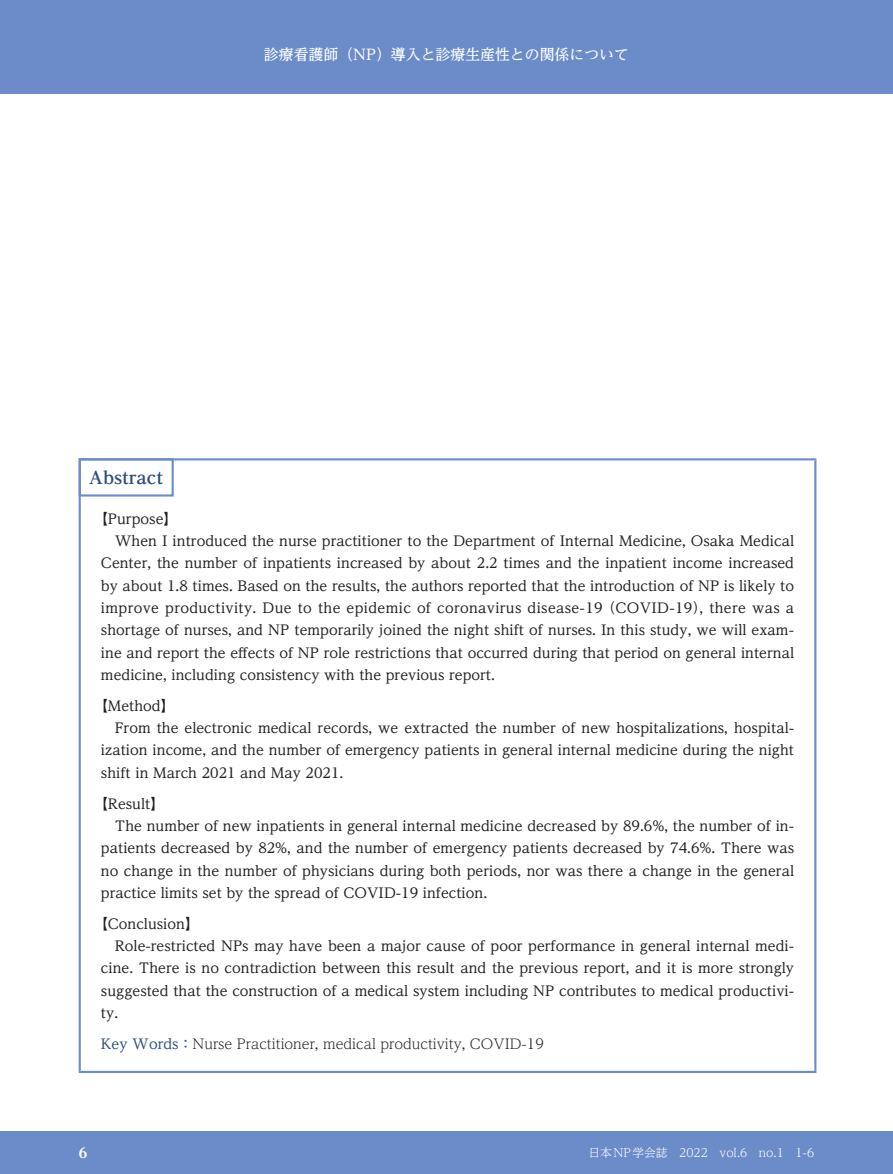
<style>
.page{position:relative;width:893px;height:1174px;background:#fff}
.page>*{position:absolute;margin:0;border:0;box-sizing:border-box;transform-origin:0 0}
.t1{font:700 expanded 16.95px "UD Reimin Pr 6 N";color:#2e4d7e}
.t2{font:500 14.85px "UD Reimin Pr 6 N";color:#fff}
.t3{font:500 13.8px "UD Reimin Pr 6 N";color:#231f20}
.t4{font:500 13.8px "UD Reimin Pr 6 N";letter-spacing:.02em;color:#231f20}
.t5{font:300 13.8px "UD Reimin Pr 6 N";color:#231f20}
.t6{font:800 13.8px "UD Reimin Pr 6 N";color:#fff}
.t7{font:300 11.7px "UD Reimin Pr 6 N";color:#fff}
.s1{font-weight:500;color:#2e4d7e}
</style>
<div class="page">
<div style="left:0;top:1131px;width:893px;height:43px;background:#6b8cc8"></div>
<div style="left:0;top:0;width:893px;height:94px;background:#6b8cc8"></div>
<hr style="left:79px;top:458px;width:737px;height:2px;background:#6b8cc8">
<hr style="left:79px;top:460px;width:2px;height:610px;background:#6b8cc8">
<hr style="left:814px;top:460px;width:2px;height:610px;background:#6b8cc8">
<hr style="left:79px;top:1070px;width:737px;height:3px;background:#6b8cc8">
<div style="left:79px;top:458px;width:95px;height:38px;border:2px solid #6b8cc8"></div>
<p class="t2" style="left:264px;top:42px;width:367px">診療看護師（NP）導入と診療生産性との関係について</p>
<p class="t1" style="left:89px;top:463px;width:75px">Abstract</p>
<p class="t3" style="left:94px;top:507px;width:85px">【Purpose】</p>
<p class="t3" style="left:115px;top:529px;width:681px">When I introduced the nurse practitioner to the Department of Internal Medicine, Osaka Medical</p>
<p class="t3" style="left:101px;top:552px;width:695px">Center, the number of inpatients increased by about 2.2 times and the inpatient income increased</p>
<p class="t3" style="left:101px;top:574px;width:695px">by about 1.8 times. Based on the results, the authors reported that the introduction of NP is likely to</p>
<p class="t4" style="left:101px;top:596px;width:695px">improve productivity. Due to the epidemic of coronavirus disease-19 （COVID-19）, there was a</p>
<p class="t3" style="left:101px;top:619px;width:695px">shortage of nurses, and NP temporarily joined the night shift of nurses. In this study, we will exam-</p>
<p class="t3" style="left:101px;top:641px;width:695px">ine and report the effects of NP role restrictions that occurred during that period on general internal</p>
<p class="t3" style="left:101px;top:663px;width:395px">medicine, including consistency with the previous report.</p>
<p class="t3" style="left:94px;top:694px;width:82px">【Method】</p>
<p class="t3" style="left:115px;top:716px;width:681px">From the electronic medical records, we extracted the number of new hospitalizations, hospital-</p>
<p class="t3" style="left:101px;top:739px;width:695px">ization income, and the number of emergency patients in general internal medicine during the night</p>
<p class="t3" style="left:101px;top:761px;width:244px">shift in March 2021 and May 2021.</p>
<p class="t3" style="left:94px;top:792px;width:72px">【Result】</p>
<p class="t3" style="left:115px;top:814px;width:681px">The number of new inpatients in general internal medicine decreased by 89.6%, the number of in-</p>
<p class="t3" style="left:101px;top:837px;width:695px">patients decreased by 82%, and the number of emergency patients decreased by 74.6%. There was</p>
<p class="t3" style="left:101px;top:859px;width:695px">no change in the number of physicians during both periods, nor was there a change in the general</p>
<p class="t3" style="left:101px;top:881px;width:388px">practice limits set by the spread of COVID-19 infection.</p>
<p class="t3" style="left:94px;top:912px;width:106px">【Conclusion】</p>
<p class="t3" style="left:115px;top:934px;width:681px">Role-restricted NPs may have been a major cause of poor performance in general internal medi-</p>
<p class="t3" style="left:101px;top:957px;width:695px">cine. There is no contradiction between this result and the previous report, and it is more strongly</p>
<p class="t3" style="left:101px;top:979px;width:695px">suggested that the construction of a medical system including NP contributes to medical productivi-</p>
<p class="t3" style="left:101px;top:1001px;width:19px">ty.</p>
<p class="t5" style="left:101px;top:1032px;width:444px"><span class="s1">Key Words：</span>Nurse Practitioner, medical productivity, COVID-19</p>
<p class="t6" style="left:79px;top:1141px;width:10px">6</p>
<p class="t7" style="left:588px;top:1143px;width:227px">日本NP学会誌　2022　vol.6　no.1　1-6</p>
</div>
